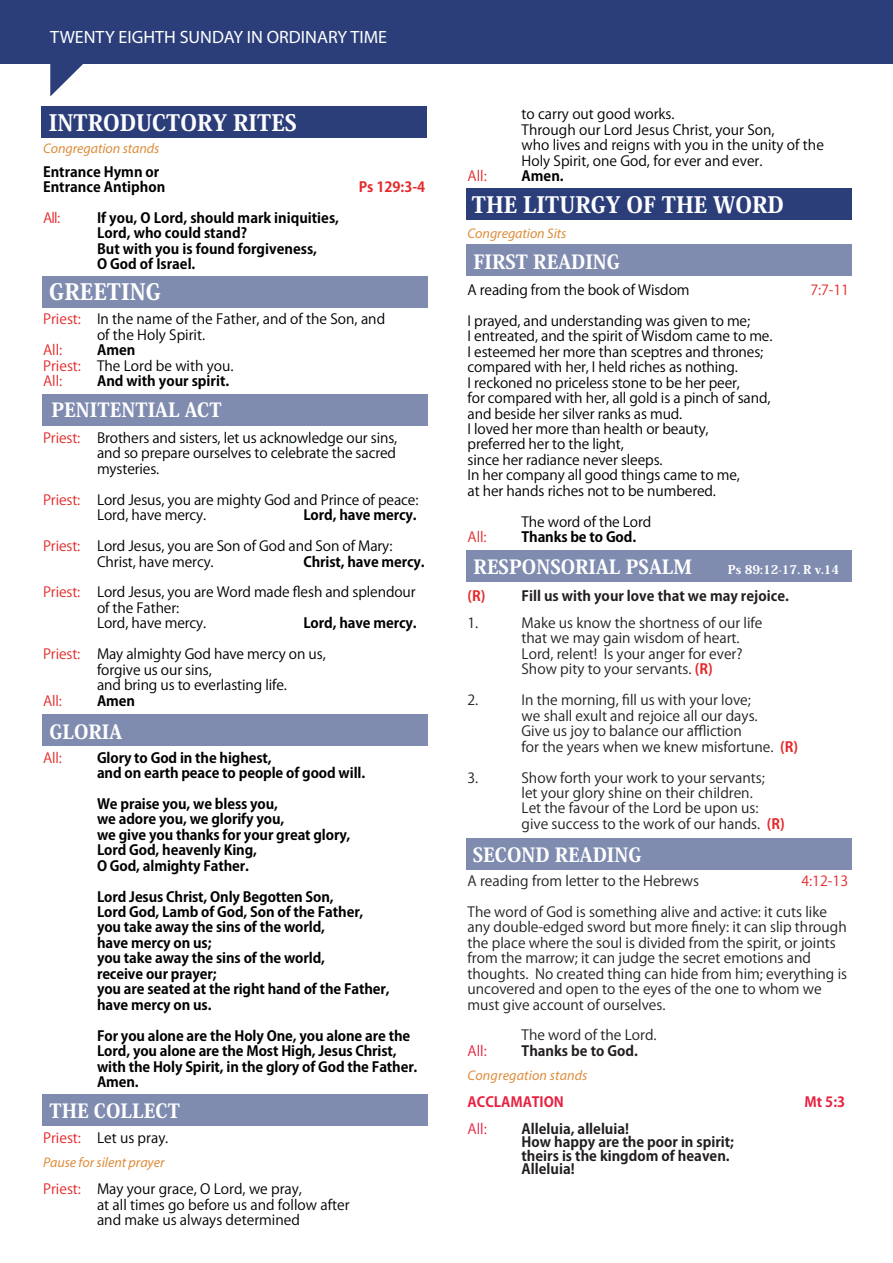
<style>
.page{position:relative;width:893px;height:1263px;background:#fff}
.page>*{position:absolute;margin:0;border:0;box-sizing:border-box;transform-origin:0 0}
.t1{font:800 22.35px "Koz Min Pro";color:#fff}
.t2{font:800 19.35px "Koz Min Pro";color:#fff}
.t3{font:17.85px "Myriad Pro";color:#fff}
.t4{font:13.95px/15.5px "Koz Go Pro";letter-spacing:-.01em;color:#000}
.t5{font:13.95px/15.5px "Koz Go Pro";color:#231f20}
.t6{font:700 13.95px/15.5px "Koz Go Pro";letter-spacing:-.01em;color:#000}
.t7{font:700 13.95px/13.5px "Koz Go Pro";color:#231f20}
.t8{font:italic 13.95px "Myriad Pro";letter-spacing:-.005em;color:#dd8d3c}
.t9{font:13.95px "Koz Go Pro";letter-spacing:-.01em;color:#e22b2a}
.t10{font:700 13.95px "Koz Go Pro";color:#e7213f}
.t11{font:700 13.95px "Koz Go Pro";color:#e4292b}
.t12{font:13.95px "Koz Go Pro";color:#e7213f}
.t13{font:13.95px "Koz Go Pro";color:#e8262a}
.t14{font:13.95px "Koz Go Pro";color:#e5282b}
.t15{font:13.95px "Koz Go Pro";color:#e4292b}
.t16{font:13.95px "Koz Go Pro";color:#e32a2a}
.t17{font:700 13.95px "Koz Go Pro";color:#e6282a}
.t18{font:800 12px "Koz Min Pro";color:#fff}
.s1{color:#e4292b}
.s2{font-weight:700}
.s3{color:#e32a2a}
.s4{color:#e22b2a}
.s5{color:#e92428}
.s6{font-weight:700;color:#e6282a}
</style>
<div class="page">
<div style="left:0;top:0;width:893px;height:64px;background:#2b3e7a"></div>
<svg style="left:50px;top:64px;width:33px;height:32px"></svg>
<div style="left:41px;top:106px;width:386px;height:32px;background:#2b3e7a"></div>
<div style="left:42px;top:276px;width:386px;height:32px;background:#7f8baf"></div>
<div style="left:42px;top:394px;width:386px;height:32px;background:#7f8baf"></div>
<div style="left:466px;top:188px;width:385px;height:32px;background:#2b3e7a"></div>
<div style="left:466px;top:244px;width:385px;height:32px;background:#7f8baf"></div>
<div style="left:466px;top:550px;width:386px;height:32px;background:#7f8baf"></div>
<div style="left:466px;top:838px;width:386px;height:31px;background:#7f8baf"></div>
<div style="left:42px;top:1094px;width:386px;height:32px;background:#7f8baf"></div>
<div style="left:42px;top:714px;width:386px;height:32px;background:#7f8baf"></div>
<p class="t3" style="left:50px;top:26px;width:338px">TWENTY EIGHTH SUNDAY IN ORDINARY TIME</p>
<h1 class="t1" style="left:49px;top:106px;width:250px">INTRODUCTORY RITES</h1>
<p class="t8" style="left:43px;top:139px;width:118px">Congregation stands</p>
<p class="t6" style="left:43px;top:165px;width:124px">Entrance Hymn or<br>Entrance Antiphon</p>
<p class="t14" style="left:43px;top:209px;width:19px">All:</p>
<p class="t6" style="left:97px;top:211px;width:244px">If you, O Lord, should mark iniquities,<br>Lord, who could stand?<br>But with you is found forgiveness,<br>O God of Israel.</p>
<h1 class="t1" style="left:49px;top:276px;width:113px">GREETING</h1>
<p class="t11" style="left:359px;top:178px;width:68px">Ps 129:3-4</p>
<p class="t4" style="left:97px;top:312px;width:290px;text-indent:-54px"><span class="s1">Priest:</span> In the name of the Father, and of the Son, and of the Holy Spirit.</p>
<p class="t15" style="left:43px;top:341px;width:21px">All:</p>
<p class="t4" style="left:43px;top:343px;width:192px;text-indent:54px"><span class="s2">Amen<br></span><span class="s1">Priest:</span> The Lord be with you.<br><span class="s1">All:</span></p>
<p class="t6" style="left:97px;top:374px;width:134px">And with your spirit.</p>
<h2 class="t2" style="left:51px;top:395px;width:172px">PENITENTIAL ACT</h2>
<p class="t4" style="left:97px;top:430px;width:302px;text-align:justify;text-indent:-54px"><span class="s3">Priest:</span> Brothers and sisters, let us acknowledge our sins, and so prepare ourselves to celebrate the sacred mysteries.</p>
<p class="t4" style="left:97px;top:492px;width:323px;text-indent:-54px"><span class="s3">Priest:</span> Lord Jesus, you are mighty God and Prince of peace:<br>Lord, have mercy.</p>
<p class="t6" style="left:303px;top:508px;width:115px">Lord, have mercy.</p>
<p class="t4" style="left:97px;top:539px;width:297px;text-indent:-54px"><span class="s3">Priest:</span> Lord Jesus, you are Son of God and Son of Mary:<br>Christ, have mercy.</p>
<p class="t6" style="left:303px;top:555px;width:123px">Christ, have mercy.</p>
<p class="t4" style="left:97px;top:585px;width:320px;text-indent:-54px"><span class="s3">Priest:</span> Lord Jesus, you are Word made flesh and splendour of the Father:<br>Lord, have mercy.</p>
<p class="t6" style="left:303px;top:616px;width:115px">Lord, have mercy.</p>
<p class="t4" style="left:97px;top:647px;width:230px;text-indent:-54px"><span class="s4">Priest:</span> May almighty God have mercy on us, forgive us our sins,<br>and bring us to everlasting life.</p>
<p class="t9" style="left:43px;top:691px;width:20px">All:</p>
<p class="t6" style="left:97px;top:694px;width:40px">Amen</p>
<h2 class="t2" style="left:50px;top:717px;width:74px">GLORIA</h2>
<p class="t9" style="left:43px;top:748px;width:20px">All:</p>
<p class="t6" style="left:97px;top:750px;width:270px">Glory to God in the highest,<br>and on earth peace to people of good will.</p>
<p class="t6" style="left:97px;top:797px;width:255px">We praise you, we bless you,<br>we adore you, we glorify you,<br>we give you thanks for your great glory,<br>Lord God, heavenly King,<br>O God, almighty Father.</p>
<p class="t6" style="left:97px;top:889px;width:294px">Lord Jesus Christ, Only Begotten Son,<br>Lord God, Lamb of God, Son of the Father, you take away the sins of the world,<br>have mercy on us;<br>you take away the sins of the world,<br>receive our prayer;<br>you are seated at the right hand of the Father, have mercy on us.</p>
<p class="t6" style="left:97px;top:1029px;width:322px">For you alone are the Holy One, you alone are the Lord, you alone are the Most High, Jesus Christ, with the Holy Spirit, in the glory of God the Father.<br>Amen.</p>
<h2 class="t2" style="left:50px;top:1097px;width:132px">THE COLLECT</h2>
<p class="t4" style="left:43px;top:1130px;width:127px"><span class="s5">Priest:</span> Let us pray.</p>
<p class="t8" style="left:43px;top:1154px;width:123px">Pause for silent prayer</p>
<p class="t4" style="left:97px;top:1182px;width:254px;text-indent:-54px"><span class="s1">Priest:</span> May your grace, O Lord, we pray,<br>at all times go before us and follow after and make us always determined</p>
<p class="t4" style="left:522px;top:107px;width:304px">to carry out good works.<br>Through our Lord Jesus Christ, your Son,<br>who lives and reigns with you in the unity of the Holy Spirit, one God, for ever and ever.</p>
<p class="t16" style="left:468px;top:167px;width:21px">All:</p>
<p class="t6" style="left:522px;top:169px;width:44px">Amen.</p>
<h1 class="t1" style="left:472px;top:188px;width:313px">THE LITURGY OF THE WORD</h1>
<p class="t8" style="left:468px;top:225px;width:100px">Congregation Sits</p>
<h2 class="t2" style="left:473px;top:247px;width:148px">FIRST READING</h2>
<p class="t4" style="left:468px;top:282px;width:224px">A reading from the book of Wisdom</p>
<p class="t9" style="left:811px;top:281px;width:40px">7:7-11</p>
<p class="t4" style="left:468px;top:313px;width:306px">I prayed, and understanding was given to me;<br>I entreated, and the spirit of Wisdom came to me.<br>I esteemed her more than sceptres and thrones; compared with her, I held riches as nothing.<br>I reckoned no priceless stone to be her peer,<br>for compared with her, all gold is a pinch of sand, and beside her silver ranks as mud.<br>I loved her more than health or beauty,<br>preferred her to the light,<br>since her radiance never sleeps.<br>In her company all good things came to me,<br>at her hands riches not to be numbered.</p>
<p class="t4" style="left:522px;top:514px;width:131px">The word of the Lord</p>
<p class="t9" style="left:468px;top:528px;width:20px">All:</p>
<p class="t6" style="left:522px;top:530px;width:116px">Thanks be to God.</p>
<h2 class="t2" style="left:474px;top:552px;width:220px">RESPONSORIAL PSALM</h2>
<p class="t18" style="left:728px;top:561px;width:113px">Ps 89:12-17. R v.14</p>
<p class="t17" style="left:468px;top:586px;width:19px">(R)</p>
<p class="t7" style="left:522px;top:590px;width:269px">Fill us with your love that we may rejoice.</p>
<p class="t5" style="left:468px;top:615px;width:12px">1.</p>
<p class="t5" style="left:522px;top:615px;width:242px">Make us know the shortness of our life that we may gain wisdom of heart.<br>Lord, relent! Is your anger for ever?<br>Show pity to your servants. <span class="s6">(R)</span></p>
<p class="t5" style="left:468px;top:693px;width:12px">2.</p>
<p class="t5" style="left:522px;top:693px;width:278px">In the morning, fill us with your love;<br>we shall exult and rejoice all our days.<br>Give us joy to balance our affliction<br>for the years when we knew misfortune. <span class="s6">(R)</span></p>
<p class="t5" style="left:468px;top:770px;width:12px">3.</p>
<p class="t5" style="left:522px;top:770px;width:265px">Show forth your work to your servants;<br>let your glory shine on their children.<br>Let the favour of the Lord be upon us: give success to the work of our hands. <span class="s6">(R)</span></p>
<h2 class="t2" style="left:473px;top:840px;width:170px">SECOND READING</h2>
<p class="t5" style="left:468px;top:873px;width:233px">A reading from letter to the Hebrews</p>
<p class="t13" style="left:801px;top:872px;width:48px">4:12-13</p>
<p class="t5" style="left:468px;top:904px;width:381px">The word of God is something alive and active: it cuts like any double-edged sword but more finely: it can slip through the place where the soul is divided from the spirit, or joints from the marrow; it can judge the secret emotions and thoughts. No created thing can hide from him; everything is uncovered and open to the eyes of the one to whom we must give account of ourselves.</p>
<p class="t5" style="left:522px;top:1028px;width:137px">The word of the Lord.</p>
<p class="t12" style="left:468px;top:1042px;width:21px">All:</p>
<p class="t7" style="left:522px;top:1045px;width:118px">Thanks be to God.</p>
<p class="t8" style="left:468px;top:1066px;width:121px">Congregation stands</p>
<p class="t10" style="left:468px;top:1093px;width:98px">ACCLAMATION</p>
<p class="t10" style="left:804px;top:1093px;width:42px">Mt 5:3</p>
<p class="t12" style="left:468px;top:1120px;width:21px">All:</p>
<p class="t7" style="left:522px;top:1123px;width:214px">Alleluia, alleluia!<br>How happy are the poor in spirit; theirs is the kingdom of heaven.<br>Alleluia!</p>
</div>
